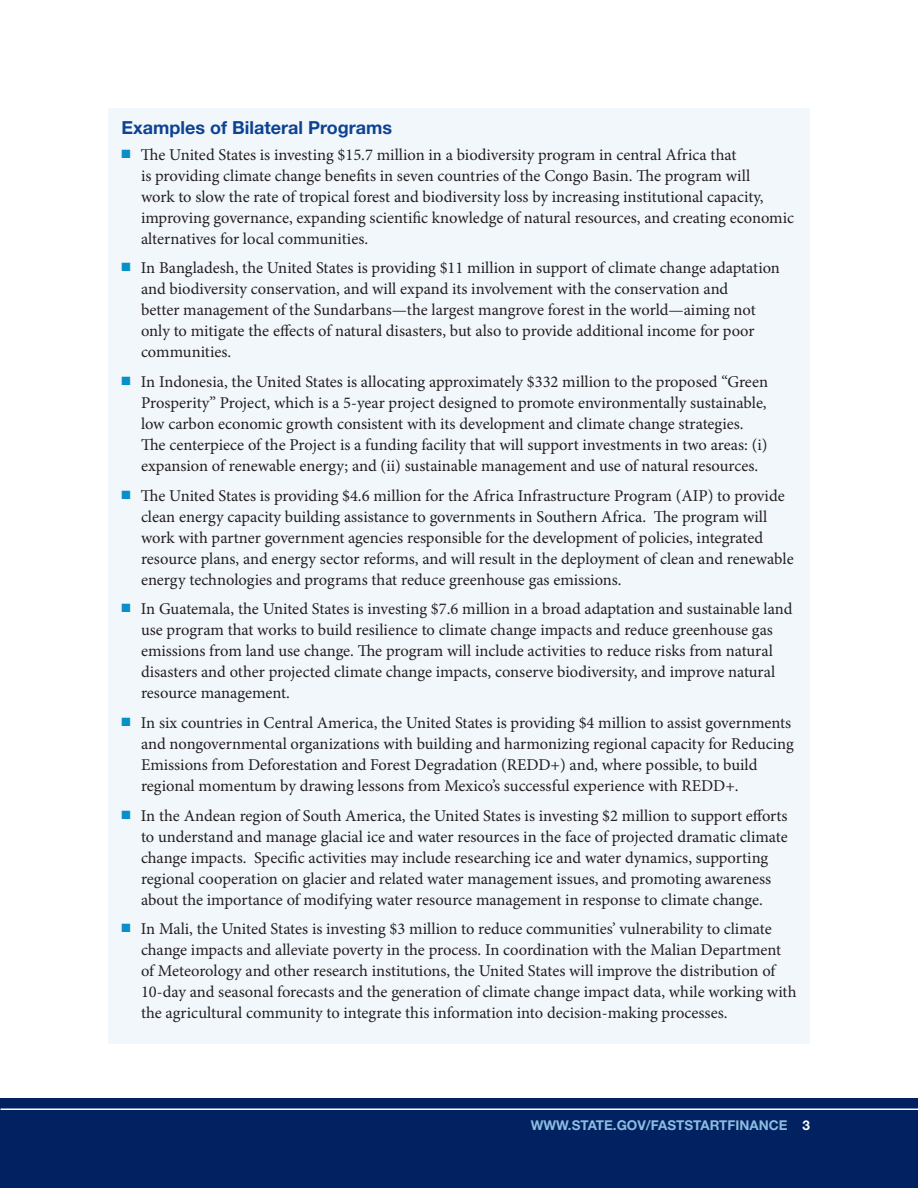
<style>
.page{position:relative;width:918px;height:1188px;background:#fff}
.page>*{position:absolute;margin:0;border:0;box-sizing:border-box;transform-origin:0 0}
.Subhead_2{font:700 18px "Helvetica Neue LT Std";color:#0d4392}
.Hanging_indent{font:16.5px/21px "Minion Pro";color:#231f20}
.page_numbers{font:700 13.5px "Helvetica Neue LT Std";color:#8bbde0}
.s1{color:#fff}
</style>
<div class="page">
<div style="left:1px;top:1098px;width:917px;height:90px;background:#012160"></div>
<hr style="left:1px;top:1108px;width:917px;height:2px;background:#fff">
<div style="left:108px;top:108px;width:702px;height:935px;background:#f2f7fb"></div>
<p class="Subhead_2" style="left:122px;top:117px;width:272px">Examples of Bilateral Programs</p>
<p class="Hanging_indent" style="left:141px;top:144px;width:655px">The United States is investing $15.7 million in a biodiversity program in central Africa that<br>is providing climate change benefits in seven countries of the Congo Basin. The program will<br>work to slow the rate of tropical forest and biodiversity loss by increasing institutional capacity, improving governance, expanding scientific knowledge of natural resources, and creating economic alternatives for local communities.</p>
<p class="Hanging_indent" style="left:141px;top:258px;width:641px">In Bangladesh, the United States is providing $11 million in support of climate change adaptation and biodiversity conservation, and will expand its involvement with the conservation and<br>better management of the Sundarbans—the largest mangrove forest in the world—aiming not only to mitigate the effects of natural disasters, but also to provide additional income for poor communities.</p>
<p class="Hanging_indent" style="left:141px;top:371px;width:629px">In Indonesia, the United States is allocating approximately $332 million to the proposed “Green Prosperity” Project, which is a 5-year project designed to promote environmentally sustainable, low carbon economic growth consistent with its development and climate change strategies.<br>The centerpiece of the Project is a funding facility that will support investments in two areas: (i) expansion of renewable energy; and (ii) sustainable management and use of natural resources.</p>
<p class="Hanging_indent" style="left:141px;top:485px;width:654px">The United States is providing $4.6 million for the Africa Infrastructure Program (AIP) to provide clean energy capacity building assistance to governments in Southern Africa. The program will work with partner government agencies responsible for the development of policies, integrated resource plans, and energy sector reforms, and will result in the deployment of clean and renewable energy technologies and programs that reduce greenhouse gas emissions.</p>
<p class="Hanging_indent" style="left:141px;top:599px;width:653px">In Guatemala, the United States is investing $7.6 million in a broad adaptation and sustainable land use program that works to build resilience to climate change impacts and reduce greenhouse gas emissions from land use change. The program will include activities to reduce risks from natural disasters and other projected climate change impacts, conserve biodiversity, and improve natural resource management.</p>
<p class="Hanging_indent" style="left:141px;top:712px;width:654px">In six countries in Central America, the United States is providing $4 million to assist governments and nongovernmental organizations with building and harmonizing regional capacity for Reducing Emissions from Deforestation and Forest Degradation (REDD+) and, where possible, to build regional momentum by drawing lessons from Mexico’s successful experience with REDD+.</p>
<p class="Hanging_indent" style="left:141px;top:805px;width:648px">In the Andean region of South America, the United States is investing $2 million to support efforts to understand and manage glacial ice and water resources in the face of projected dramatic climate change impacts. Specific activities may include researching ice and water dynamics, supporting regional cooperation on glacier and related water management issues, and promoting awareness about the importance of modifying water resource management in response to climate change.</p>
<p class="Hanging_indent" style="left:141px;top:918px;width:657px">In Mali, the United States is investing $3 million to reduce communities’ vulnerability to climate change impacts and alleviate poverty in the process. In coordination with the Malian Department of Meteorology and other research institutions, the United States will improve the distribution of 10-day and seasonal forecasts and the generation of climate change impact data, while working with the agricultural community to integrate this information into decision-making processes.</p>
<p class="page_numbers" style="left:531px;top:1117px;width:281px">WWW.STATE.GOV/FASTSTARTFINANCE <span class="s1">3</span></p>
</div>
